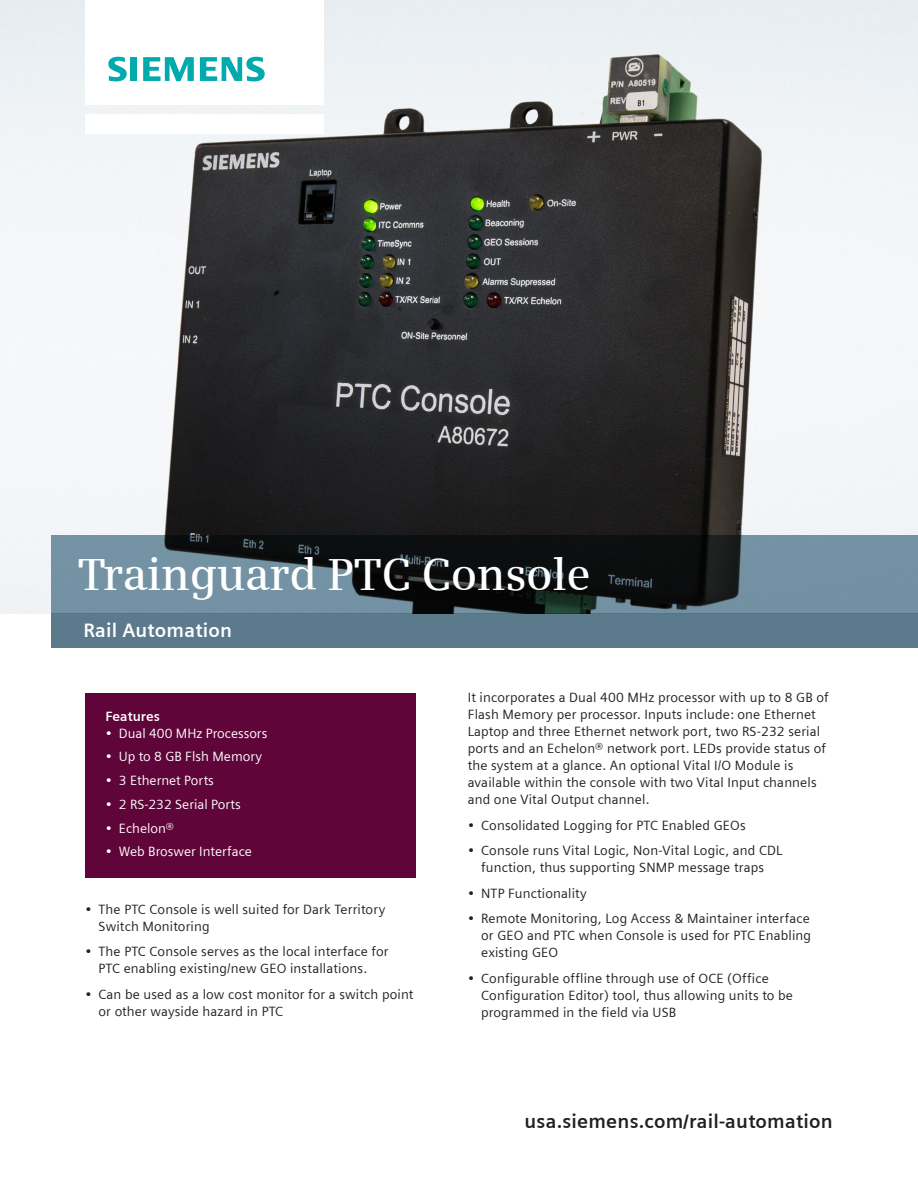
<style>
.page{position:relative;width:918px;height:1188px;background:#fff}
.page>*{position:absolute;margin:0;border:0;box-sizing:border-box;transform-origin:0 0}
._01__Headline__36pt{font:600 45px "Siemens Serif";letter-spacing:-.01em;color:#fff}
._03__URL_sector_clai{font:700 19.5px "Siemens Sans";letter-spacing:.01em;color:#231f20}
.t1{font:700 19.5px "Siemens Sans";letter-spacing:.01em;color:#fff}
._04__Copy___9pt_4mm{font:13.5px/17px "Siemens Sans";letter-spacing:.01em;color:#231f20}
._04__Copy___9pt_4mm-2{font:13.5px "Siemens Sans";color:#fff}
._04__Copy___9pt_4mm-3{font:700 13.5px "Siemens Sans";color:#fff}
</style>
<div class="page">
<img style="left:0;top:0;width:918px;height:613px">
<div style="left:85px;top:114px;width:238px;height:19px;background:#fff"></div>
<div style="left:85px;top:0;width:238px;height:105px;background:#fff"></div>
<svg style="left:108px;top:57px;width:19px;height:24px"></svg>
<div style="left:130px;top:57px;width:7px;height:24px;background:#00aaad"></div>
<svg style="left:143px;top:57px;width:51px;height:24px"></svg>
<svg style="left:200px;top:57px;width:65px;height:24px"></svg>
<div style="left:51px;top:613px;width:867px;height:34px;background:#5b7a8c"></div>
<svg style="left:51px;top:536px;width:867px;height:77px;background:#42545d"></svg>
<div style="left:85px;top:693px;width:331px;height:185px;background:#60053a"></div>
<p class="_01__Headline__36pt" style="left:78px;top:548px;width:514px">Trainguard PTC Console</p>
<p class="t1" style="left:83px;top:619px;width:150px">Rail Automation</p>
<p class="_04__Copy___9pt_4mm-3" style="left:105px;top:708px;width:56px">Features</p>
<p class="_04__Copy___9pt_4mm-2" style="left:105px;top:725px;width:164px">• Dual 400 MHz Processors</p>
<p class="_04__Copy___9pt_4mm-2" style="left:105px;top:749px;width:158px">• Up to 8 GB Flsh Memory</p>
<p class="_04__Copy___9pt_4mm-2" style="left:105px;top:773px;width:110px">• 3 Ethernet Ports</p>
<p class="_04__Copy___9pt_4mm-2" style="left:105px;top:797px;width:137px">• 2 RS-232 Serial Ports</p>
<p class="_04__Copy___9pt_4mm-2" style="left:105px;top:820px;width:70px">• Echelon®</p>
<p class="_04__Copy___9pt_4mm-2" style="left:105px;top:844px;width:148px">• Web Broswer Interface</p>
<p class="_04__Copy___9pt_4mm" style="left:99px;top:901px;width:288px;text-indent:-14px">• The PTC Console is well suited for Dark Territory<br>Switch Monitoring</p>
<p class="_04__Copy___9pt_4mm" style="left:85px;top:943px;width:305px;text-align:center">• The PTC Console serves as the local interface for<br>PTC enabling existing/new GEO installations.</p>
<p class="_04__Copy___9pt_4mm" style="left:99px;top:986px;width:317px;text-indent:-14px">• Can be used as a low cost monitor for a switch point or other wayside hazard in PTC</p>
<p class="_04__Copy___9pt_4mm" style="left:468px;top:689px;width:363px">It incorporates a Dual 400 MHz processor with up to 8 GB of Flash Memory per processor. Inputs include: one Ethernet Laptop and three Ethernet network port, two RS-232 serial ports and an Echelon® network port. LEDs provide status of the system at a glance. An optional Vital I/O Module is available within the console with two Vital Input channels and one Vital Output channel.</p>
<p class="_04__Copy___9pt_4mm" style="left:468px;top:817px;width:279px">• Consolidated Logging for PTC Enabled GEOs</p>
<p class="_04__Copy___9pt_4mm" style="left:468px;top:842px;width:316px;text-align:center">• Console runs Vital Logic, Non-Vital Logic, and CDL function, thus supporting SNMP message traps</p>
<p class="_04__Copy___9pt_4mm" style="left:468px;top:885px;width:120px">• NTP Functionality</p>
<p class="_04__Copy___9pt_4mm" style="left:481px;top:910px;width:331px;text-align:justify;text-indent:-14px">• Remote Monitoring, Log Access &amp; Maintainer interface or GEO and PTC when Console is used for PTC Enabling existing GEO</p>
<p class="_04__Copy___9pt_4mm" style="left:481px;top:970px;width:313px;text-indent:-14px">• Configurable offline through use of OCE (Office<br>Configuration Editor) tool, thus allowing units to be programmed in the field via USB</p>
<p class="_03__URL_sector_clai" style="left:525px;top:1110px;width:310px">usa.siemens.com/rail-automation</p>
</div>
